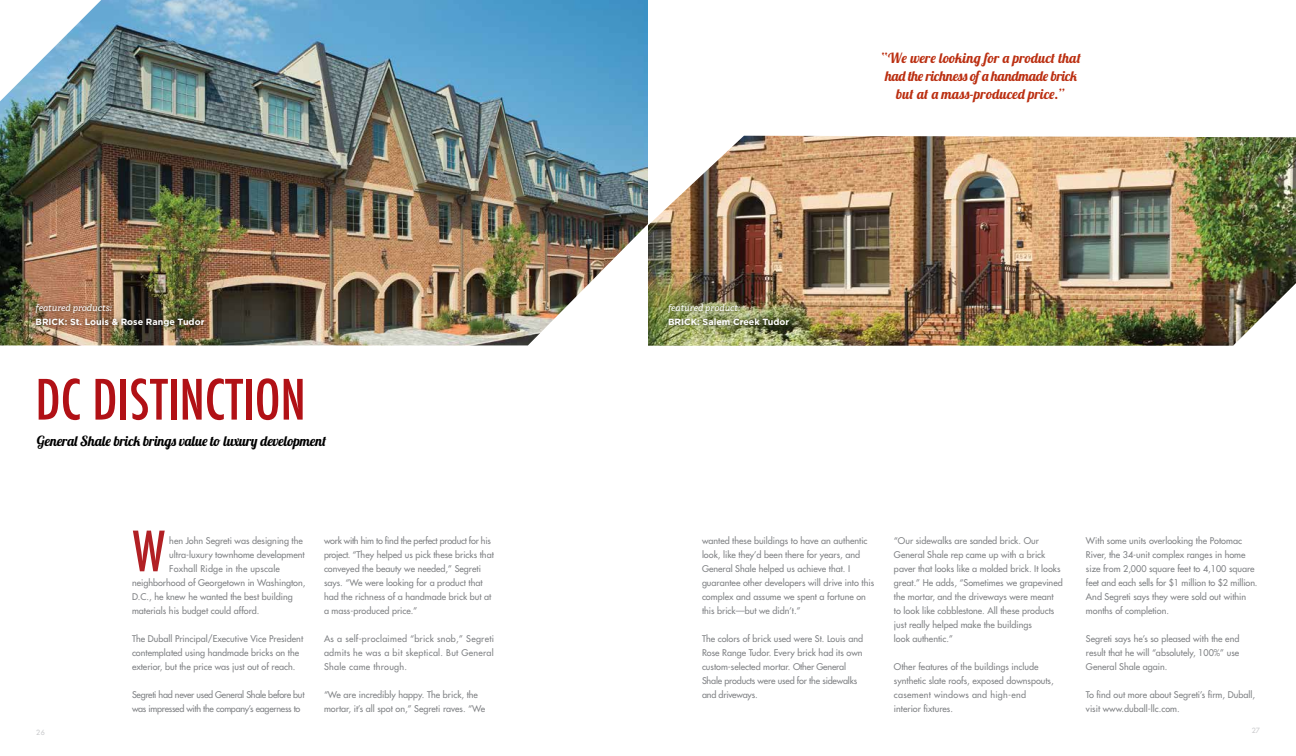
<style>
.page{position:relative;width:1296px;height:756px;background:#fff}
.page>*{position:absolute;margin:0;border:0;box-sizing:border-box;transform-origin:0 0}
.t1{font:500 condensed 54px "Futura";color:#b11116}
.t2{font:500 condensed 54px "Futura";color:#b12024}
.t3{font:14px/18px "Lobster 1.4";letter-spacing:.01em;color:#bb2f11;text-align:center}
.t4{font:14px "Lobster 1.4";letter-spacing:.01em;color:#000}
.t5{font:9px/14px "Futura";color:#808285}
.t6{font:9px/14px "Futura";letter-spacing:-.03em;color:#808285}
.t7{font:700 9px "Gotham";color:#fff}
.t8{font:italic 9px "Adelle";color:#fff}
.t9{font:9px "Futura";letter-spacing:.02em;color:#808285}
.t10{font:7px "Futura";color:#c9cacc}
</style>
<div class="page">
<img style="left:0;top:0;width:648px;height:345px">
<img style="left:648px;top:136px;width:648px;height:210px">
<div style="left:31px;top:300px;width:178px;height:32px;background:#000;opacity:.75"></div>
<div style="left:663px;top:300px;width:131px;height:31px;background:#000;opacity:.75"></div>
<h2 class="t3" style="left:881px;top:49px;width:201px">“We were looking for a product that had the richness of a handmade brick but at a mass-produced price.”</h2>
<p class="t8" style="left:36px;top:303px;width:78px">featured products:</p>
<p class="t7" style="left:36px;top:317px;width:170px">BRICK: St. Louis &amp; Rose Range Tudor</p>
<p class="t8" style="left:668px;top:303px;width:74px">featured product:</p>
<p class="t7" style="left:668px;top:317px;width:123px">BRICK: Salem Creek Tudor</p>
<h1 class="t1" style="left:36px;top:365px;width:272px">DC DISTINCTION</h1>
<h2 class="t4" style="left:37px;top:432px;width:291px">General Shale brick brings value to luxury development</h2>
<h1 class="t2" style="left:133px;top:517px;width:34px">W</h1>
<p class="t5" style="left:169px;top:533px;width:135px">hen John Segreti was designing the</p>
<p class="t5" style="left:169px;top:547px;width:137px">ultra-luxury townhome development</p>
<p class="t9" style="left:169px;top:563px;width:112px">Foxhall Ridge in the upscale</p>
<p class="t5" style="left:132px;top:575px;width:175px">neighborhood of Georgetown in Washington,</p>
<p class="t5" style="left:132px;top:589px;width:162px">D.C., he knew he wanted the best building</p>
<p class="t5" style="left:132px;top:603px;width:129px">materials his budget could afford.</p>
<p class="t5" style="left:132px;top:631px;width:173px">The Duball Principal/Executive Vice President contemplated using handmade bricks on the exterior, but the price was just out of reach.</p>
<p class="t6" style="left:132px;top:687px;width:174px">Segreti had never used General Shale before but was impressed with the company’s eagerness to</p>
<p class="t5" style="left:324px;top:533px;width:171px">work with him to find the perfect product for his project. “They helped us pick these bricks that conveyed the beauty we needed,” Segreti says. “We were looking for a product that had the richness of a handmade brick but at a mass-produced price.”</p>
<p class="t5" style="left:324px;top:631px;width:172px;text-align:justify">As a self-proclaimed “brick snob,” Segreti admits he was a bit skeptical. But General Shale came through.</p>
<p class="t5" style="left:324px;top:687px;width:163px">“We are incredibly happy. The brick, the mortar, it’s all spot on,” Segreti raves. “We</p>
<p class="t5" style="left:702px;top:533px;width:174px">wanted these buildings to have an authentic look, like they’d been there for years, and General Shale helped us achieve that. I guarantee other developers will drive into this complex and assume we spent a fortune on this brick—but we didn’t.”</p>
<p class="t5" style="left:702px;top:632px;width:163px">The colors of brick used were St. Louis and Rose Range Tudor. Every brick had its own custom-selected mortar. Other General Shale products were used for the sidewalks and driveways.</p>
<p class="t5" style="left:894px;top:534px;width:170px">“Our sidewalks are sanded brick. Our General Shale rep came up with a brick paver that looks like a molded brick. It looks great.” He adds, “Sometimes we grapevined the mortar, and the driveways were meant to look like cobblestone. All these products just really helped make the buildings<br>look authentic.”</p>
<p class="t5" style="left:894px;top:660px;width:161px">Other features of the buildings include synthetic slate roofs, exposed downspouts, casement windows and high-end interior fixtures.</p>
<p class="t5" style="left:1086px;top:534px;width:173px">With some units overlooking the Potomac River, the 34-unit complex ranges in home size from 2,000 square feet to 4,100 square feet and each sells for $1 million to $2 million.<br>And Segreti says they were sold out within months of completion.</p>
<p class="t5" style="left:1086px;top:632px;width:155px;text-align:justify">Segreti says he’s so pleased with the end result that he will “absolutely, 100%” use General Shale again.</p>
<p class="t5" style="left:1086px;top:688px;width:170px">To find out more about Segreti’s firm, Duball, visit www.duball-llc.com.</p>
<p class="t10" style="left:36px;top:728px;width:10px">26</p>
<p class="t10" style="left:1252px;top:725px;width:10px">27</p>
</div>
